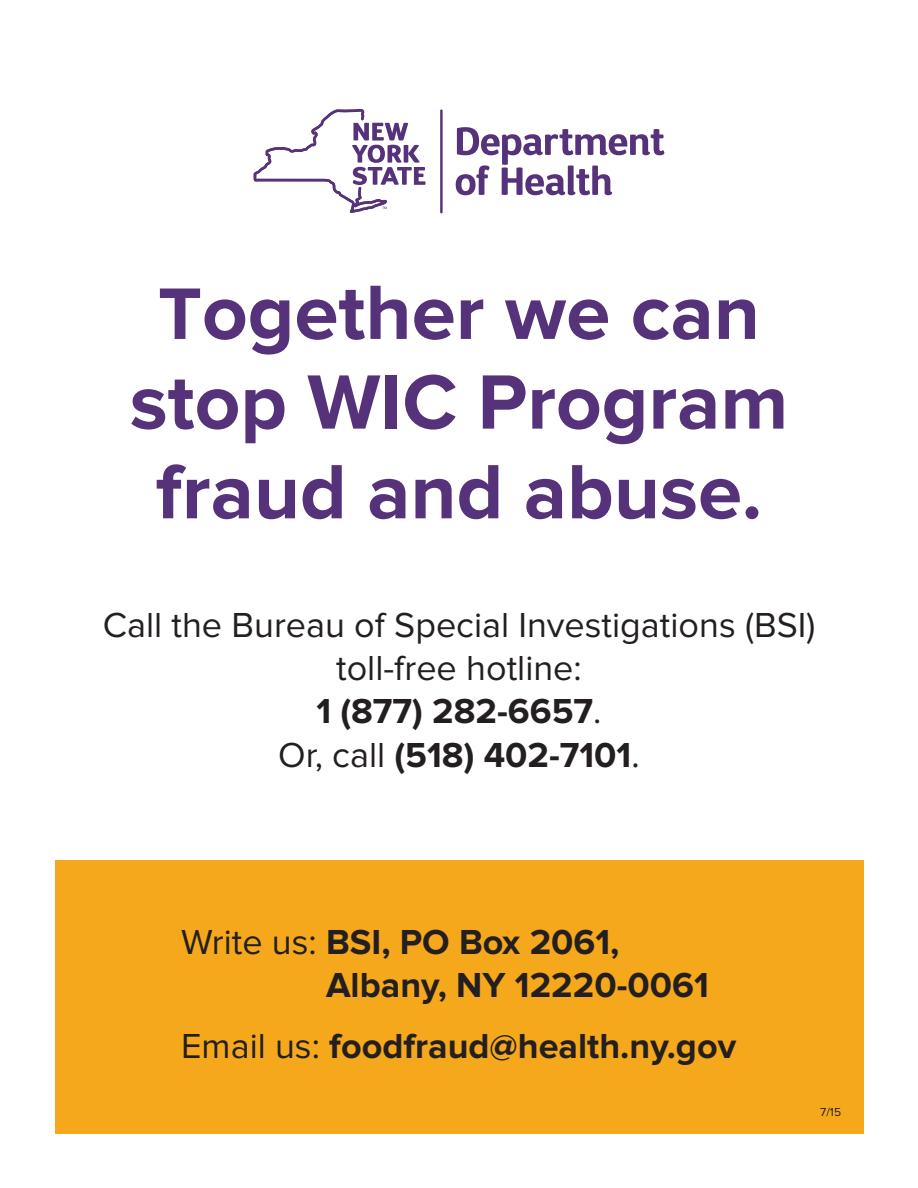
<style>
.page{position:relative;width:918px;height:1188px;background:#fff}
.page>*{position:absolute;margin:0;border:0;box-sizing:border-box;transform-origin:0 0}
.t1{font:700 79.8px/89.7px "Proxima Nova";color:#553279;text-align:center}
.t2{font:36px/43.2px "Proxima Nova";color:#231f20;text-align:center}
.t3{font:700 36px/43.2px "Proxima Nova";color:#231f20}
.t4{font:12px "Proxima Nova";color:#231f20}
.s1{font-size:75.6px}
.s2{font-weight:700}
.s3{font-family:"Minion Pro"}
.s4{font-weight:400}
</style>
<div class="page">
<div style="left:56px;top:861px;width:808px;height:273px;background:#f5a81c"></div>
<svg style="left:456px;top:127px;width:208px;height:68px"></svg>
<hr style="left:440px;top:109px;width:3px;height:104px;background:#553279">
<svg style="left:254px;top:109px;width:172px;height:104px"></svg>
<h1 class="t1" style="left:130px;top:269px;width:660px"><span class="s1">T</span>ogether we can stop WIC Program fraud and abuse.</h1>
<p class="t2" style="left:103px;top:604px;width:714px">Call the Bureau of Special Investigations (BSI) toll-free hotline:<br><span class="s2">1 (877) 282-6657</span>.<br>Or, call <span class="s2">(518) 402-7101</span><span class="s3">.</span></p>
<p class="t3" style="left:326px;top:921px;width:384px;text-indent:-145px"><span class="s4">Write us:</span> BSI, PO Box 2061,<br>Albany, NY 12220-0061</p>
<p class="t3" style="left:181px;top:1025px;width:557px"><span class="s4">Email us:</span> foodfraud@health.ny.gov</p>
<p class="t4" style="left:820px;top:1106px;width:22px">7/15</p>
</div>
